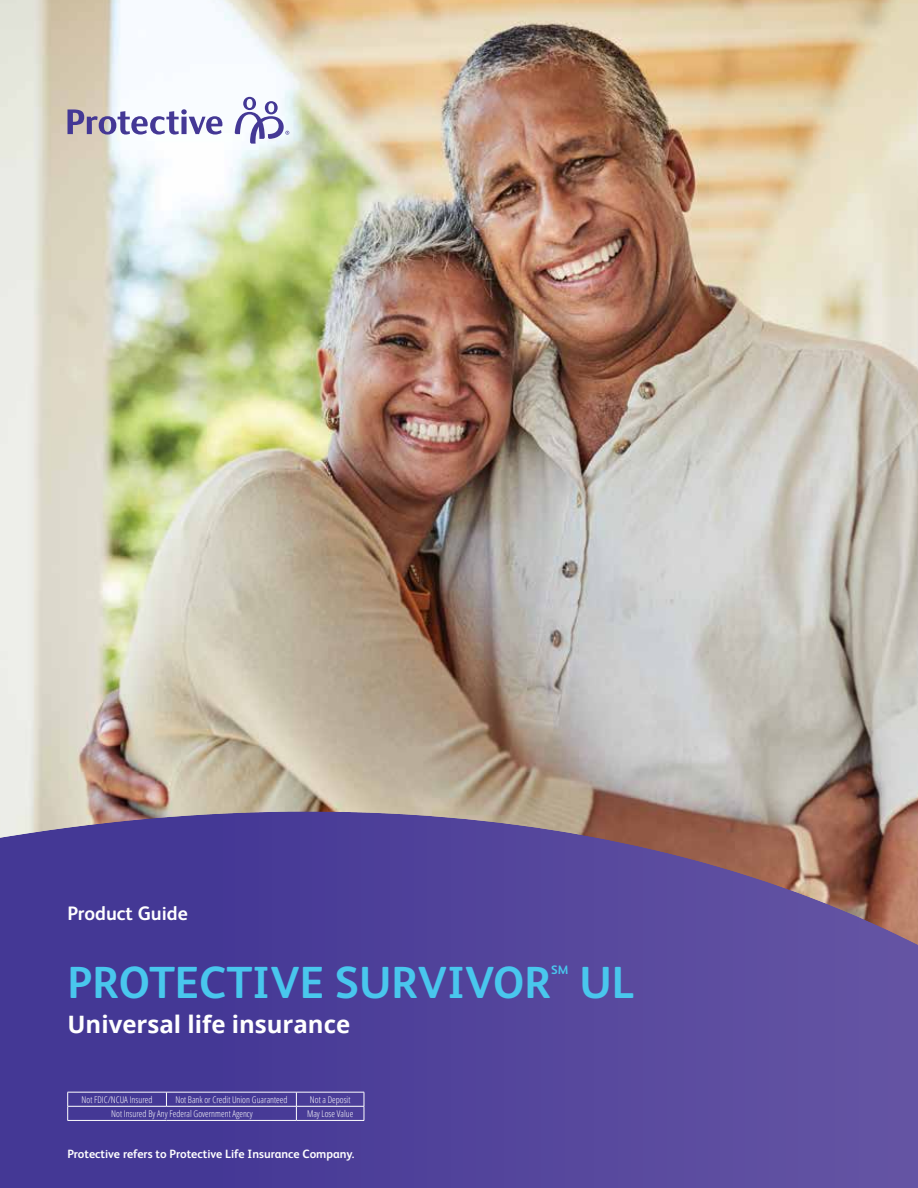
<style>
.page{position:relative;width:918px;height:1188px;background:#fff}
.page>*{position:absolute;margin:0;border:0;box-sizing:border-box;transform-origin:0 0}
.t1{font:700 45px "FS Albert Pro";color:#49c7ed}
.t2{font:700 24px "Open Sans";color:#fff}
.t3{font:700 19.5px "FS Albert Pro";color:#fff}
.t4{font:700 12.3px "FS Albert Pro";color:#49c7ed}
.t5{font:700 12px "FS Albert Pro";color:#fff}
.t6{font:300 9.3px "Open Sans Condensed";color:#fff}
</style>
<div class="page">
<div style="left:0;top:0;width:918px;height:1188px;background:linear-gradient(to right,#3e3393,#6454a3)"></div>
<img style="left:0;top:0;width:918px;height:812px">
<svg style="left:0;top:812px;width:918px;height:140px;background:#604b8d"></svg>
<hr style="left:68px;top:1092px;width:98px;height:1px;background:#fff">
<hr style="left:166px;top:1092px;width:130px;height:1px;background:#fff">
<svg style="left:166px;top:1092px;width:1px;height:14px"></svg>
<hr style="left:296px;top:1092px;width:68px;height:1px;background:#fff">
<hr style="left:68px;top:1106px;width:98px;height:1px;background:#fff">
<svg style="left:67px;top:1092px;width:1px;height:28px"></svg>
<hr style="left:166px;top:1106px;width:130px;height:1px;background:#fff">
<hr style="left:296px;top:1106px;width:68px;height:1px;background:#fff">
<svg style="left:296px;top:1092px;width:1px;height:28px"></svg>
<svg style="left:364px;top:1092px;width:1px;height:28px"></svg>
<hr style="left:68px;top:1120px;width:98px;height:1px;background:#fff">
<hr style="left:166px;top:1120px;width:130px;height:1px;background:#fff">
<hr style="left:296px;top:1120px;width:68px;height:1px;background:#fff">
<svg style="left:67px;top:109px;width:155px;height:26px"></svg>
<svg style="left:235px;top:97px;width:54px;height:47px"></svg>
<h3 class="t3" style="left:68px;top:906px;width:122px">Product Guide</h3>
<h1 class="t1" style="left:68px;top:965px;width:485px">PROTECTIVE SURVIVOR</h1>
<h3 class="t4" style="left:551px;top:965px;width:19px">SM</h3>
<h1 class="t1" style="left:579px;top:965px;width:56px">UL</h1>
<h2 class="t2" style="left:68px;top:1014px;width:284px">Universal life insurance</h2>
<p class="t6" style="left:82px;top:1096px;width:72px">Not FDIC/NCUA Insured</p>
<p class="t6" style="left:175px;top:1096px;width:113px">Not Bank or Credit Union Guaranteed</p>
<p class="t6" style="left:310px;top:1096px;width:42px">Not a Deposit</p>
<p class="t6" style="left:111px;top:1110px;width:143px">Not Insured By Any Federal Government Agency</p>
<p class="t6" style="left:307px;top:1110px;width:48px">May Lose Value</p>
<p class="t5" style="left:68px;top:1149px;width:288px">Protective refers to Protective Life Insurance Company.</p>
</div>
